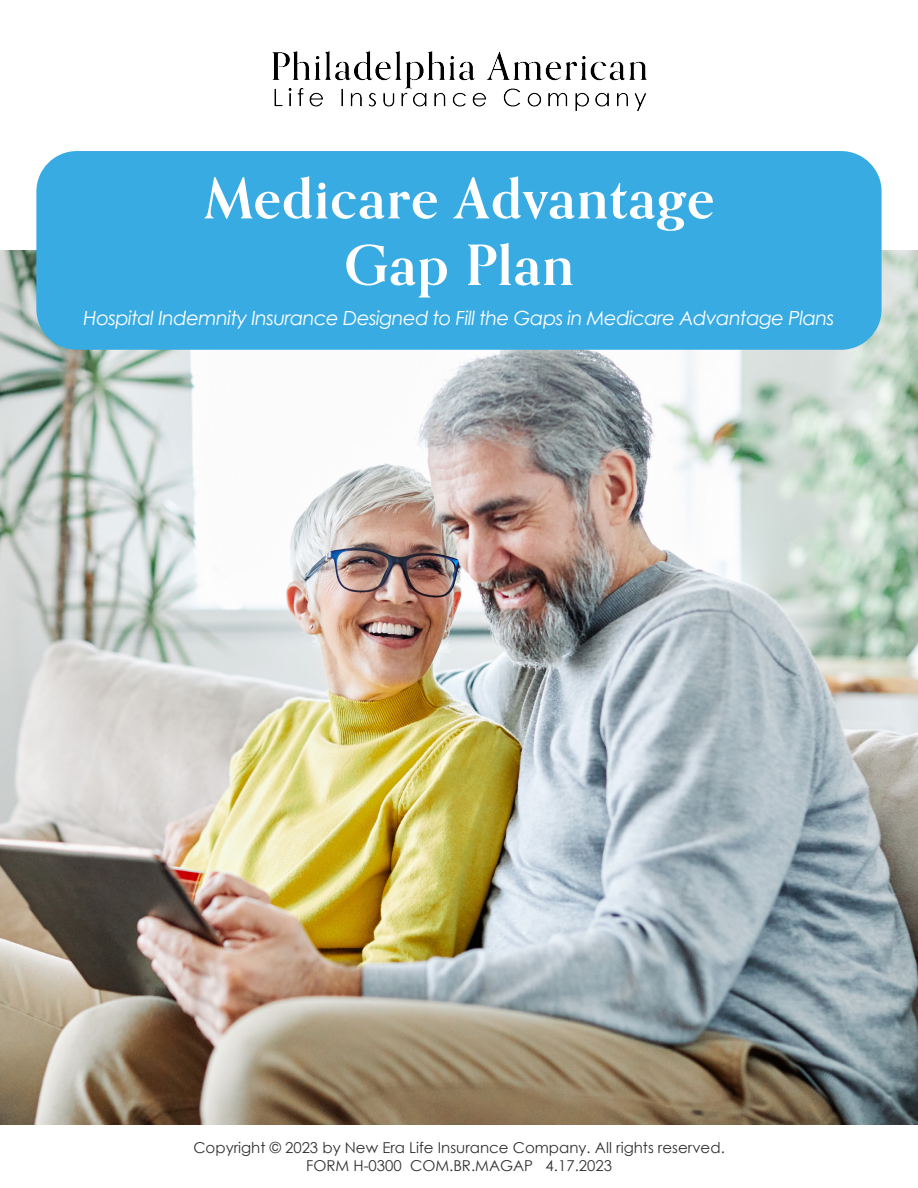
<style>
.page{position:relative;width:918px;height:1188px;background:#fff}
.page>*{position:absolute;margin:0;border:0;box-sizing:border-box;transform-origin:0 0}
.t1{font:700 55.5px "Orpheus Pro";letter-spacing:.03em;color:#fff}
.t2{font:italic 19.5px "Century Gothic";letter-spacing:-.03em;color:#fff}
.t3{font:15px "Century Gothic";color:#333233}
</style>
<div class="page">
<img style="left:0;top:250px;width:918px;height:874px">
<div style="left:36px;top:151px;width:846px;height:199px;background:#38abe3;border-radius:40px"></div>
<img style="left:272px;top:51px;width:375px;height:60px">
<p class="t1" style="left:204px;top:164px;width:512px">Medicare Advantage</p>
<p class="t1" style="left:345px;top:230px;width:230px">Gap Plan</p>
<p class="t2" style="left:84px;top:305px;width:752px">Hospital Indemnity Insurance Designed to Fill the Gaps in Medicare Advantage Plans</p>
<p class="t3" style="left:193px;top:1137px;width:533px">Copyright © 2023 by New Era Life Insurance Company. All rights reserved.</p>
<p class="t3" style="left:306px;top:1155px;width:308px">FORM H-0300 COM.BR.MAGAP 4.17.2023</p>
</div>
